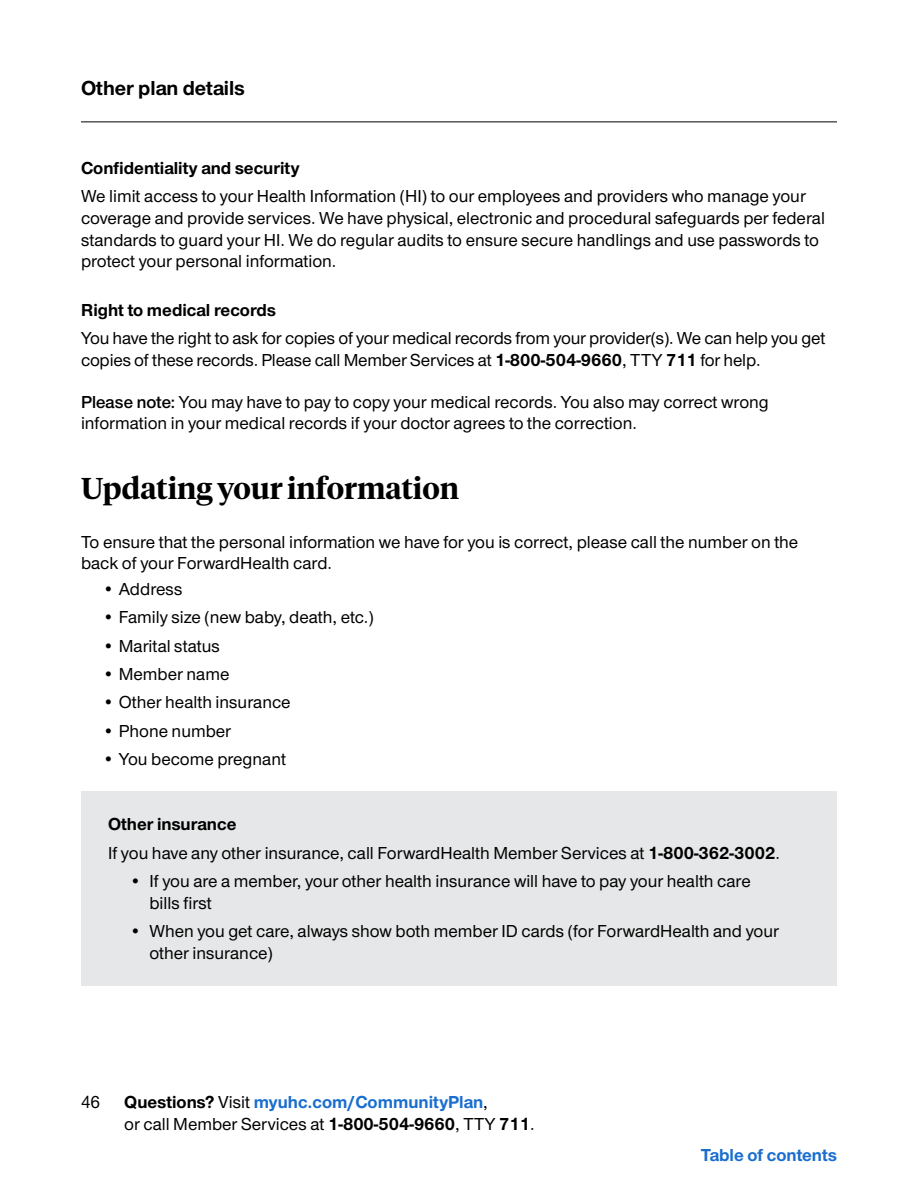
<style>
.page{position:relative;width:918px;height:1188px;background:#fff}
.page>*{position:absolute;margin:0;border:0;box-sizing:border-box;transform-origin:0 0}
.Head_2___20pt{font:600 30px "UHC Serif Headline";color:#000}
.t1{font:700 21px "UHC Sans";color:#000}
.Body{font:500 18px/21.6px "UHC Sans";color:#000}
.Body_BEFORE_bullet{font:500 18px/21.6px "UHC Sans";color:#000}
.Head_4___12pt{font:700 18px "UHC Sans";color:#000}
.t2{font:700 18px "UHC Sans";color:#196ecf}
.s1{font-weight:700}
.s2{font-weight:600}
.s3{font-weight:700;color:#196ecf}
</style>
<div class="page">
<hr style="left:81px;top:122px;width:756px;height:1px;background:#000">
<div style="left:81px;top:791px;width:756px;height:195px;background:#e6e7e8"></div>
<p class="t1" style="left:81px;top:74px;width:165px">Other plan details</p>
<p class="Head_4___12pt" style="left:81px;top:156px;width:220px">Confidentiality and security</p>
<p class="Body" style="left:81px;top:185px;width:745px">We limit access to your Health Information (HI) to our employees and providers who manage your coverage and provide services. We have physical, electronic and procedural safeguards per federal standards to guard your HI. We do regular audits to ensure secure handlings and use passwords to protect your personal information.</p>
<p class="Head_4___12pt" style="left:81px;top:298px;width:197px">Right to medical records</p>
<p class="Body" style="left:81px;top:327px;width:746px">You have the right to ask for copies of your medical records from your provider(s). We can help you get copies of these records. Please call Member Services at <span class="s1">1-800-504-9660</span>, TTY <span class="s1">711</span> for help.</p>
<p class="Body" style="left:81px;top:390px;width:689px"><span class="s2">Please note:</span> You may have to pay to copy your medical records. You also may correct wrong information in your medical records if your doctor agrees to the correction.</p>
<p class="Head_2___20pt" style="left:81px;top:468px;width:380px">Updating your information</p>
<p class="Body_BEFORE_bullet" style="left:81px;top:530px;width:719px">To ensure that the personal information we have for you is correct, please call the number on the back of your ForwardHealth card.</p>
<p class="Body" style="left:103px;top:577px;width:81px">• Address</p>
<p class="Body" style="left:103px;top:606px;width:273px">• Family size (new baby, death, etc.)</p>
<p class="Body" style="left:103px;top:634px;width:119px">• Marital status</p>
<p class="Body" style="left:103px;top:663px;width:128px">• Member name</p>
<p class="Body" style="left:103px;top:691px;width:190px">• Other health insurance</p>
<p class="Body" style="left:103px;top:719px;width:130px">• Phone number</p>
<p class="Body" style="left:103px;top:748px;width:185px">• You become pregnant</p>
<p class="Head_4___12pt" style="left:108px;top:812px;width:130px">Other insurance</p>
<p class="Body_BEFORE_bullet" style="left:108px;top:841px;width:673px">If you have any other insurance, call ForwardHealth Member Services at <span class="s1">1-800-362-3002</span>.</p>
<p class="Body" style="left:149px;top:870px;width:603px;text-indent:-20px">• If you are a member, your other health insurance will have to pay your health care bills first</p>
<p class="Body" style="left:149px;top:919px;width:631px;text-indent:-20px">• When you get care, always show both member ID cards (for ForwardHealth and your other insurance)</p>
<p class="Body" style="left:81px;top:1091px;width:21px">46</p>
<p class="Body" style="left:124px;top:1091px;width:412px"><span class="s1">Questions?</span> Visit <span class="s3">myuhc.com/CommunityPlan</span>,<br>or call Member Services at <span class="s1">1-800-504-9660</span>, TTY <span class="s1">711</span>.</p>
<p class="t2" style="left:701px;top:1143px;width:138px">Table of contents</p>
</div>
